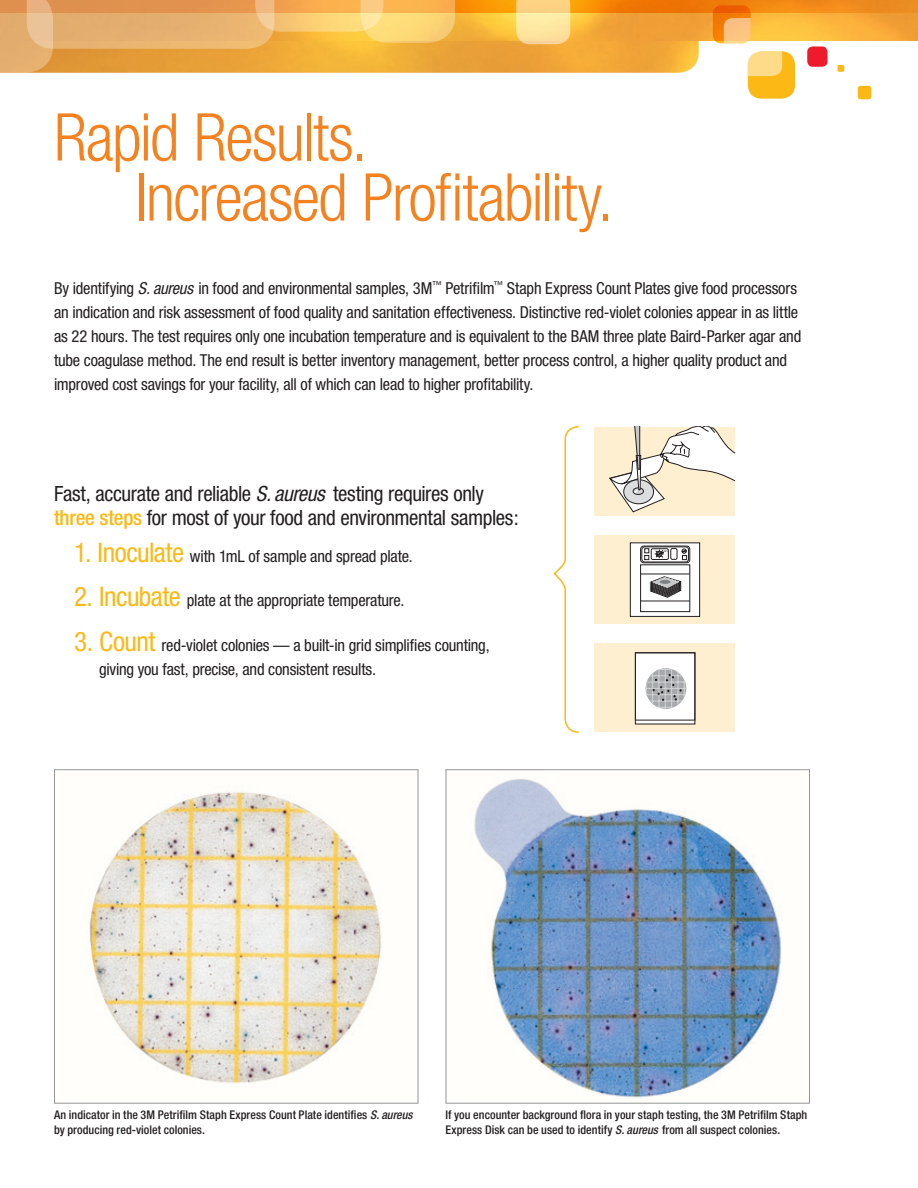
<style>
.page{position:relative;width:918px;height:1188px;background:#fff}
.page>*{position:absolute;margin:0;border:0;box-sizing:border-box;transform-origin:0 0}
.t1{font:300 condensed 66px "Helvetica Neue";letter-spacing:-.025em;color:#f58220}
.t2{font:condensed 21px/24px "Helvetica Neue";letter-spacing:-.015em;color:#231f20}
.t3{font:condensed 16.5px/24px "Helvetica Neue";letter-spacing:-.015em;color:#231f20}
.t4{font:500 condensed 12px/15px "Helvetica Neue";letter-spacing:.005em;color:#231f20}
.s1{font-style:italic}
.s2{font-weight:500;color:#fcb814}
.s3{font-size:27px;color:#fcb814}
</style>
<div class="page">
<img style="left:89px;top:791px;width:292px;height:296px">
<div style="left:54px;top:769px;width:365px;height:335px;border:1px solid #939598"></div>
<img style="left:473px;top:779px;width:309px;height:319px">
<div style="left:446px;top:769px;width:364px;height:335px;border:1px solid #939598"></div>
<div style="left:595px;top:427px;width:140px;height:89px;background:#feefd0"></div>
<svg style="left:609px;top:427px;width:126px;height:86px"></svg>
<div style="left:595px;top:535px;width:140px;height:89px;background:#feefd0"></div>
<svg style="left:630px;top:542px;width:70px;height:75px;background:#c8c7c7"></svg>
<svg style="left:660px;top:580px;width:11px;height:4px"></svg>
<div style="left:595px;top:643px;width:140px;height:89px;background:#feefd0"></div>
<div style="left:635px;top:652px;width:60px;height:72px;background:#fff"></div>
<div style="left:646px;top:668px;width:40px;height:41px;background:#a8a9ad;border-radius:50%"></div>
<div style="left:635px;top:652px;width:60px;height:69px;border:1px solid #231f20"></div>
<hr style="left:646px;top:669px;width:40px;height:1px;background:#d1d2d4">
<hr style="left:646px;top:676px;width:40px;height:1px;background:#d1d2d4">
<hr style="left:646px;top:682px;width:40px;height:1px;background:#d1d2d4">
<hr style="left:646px;top:688px;width:40px;height:1px;background:#d1d2d4">
<hr style="left:646px;top:694px;width:40px;height:1px;background:#d1d2d4">
<hr style="left:646px;top:701px;width:40px;height:1px;background:#d1d2d4">
<hr style="left:646px;top:707px;width:40px;height:1px;background:#d1d2d4">
<hr style="left:646px;top:668px;width:1px;height:41px;background:#d1d2d4">
<hr style="left:652px;top:668px;width:1px;height:41px;background:#d1d2d4">
<hr style="left:659px;top:668px;width:1px;height:41px;background:#d1d2d4">
<hr style="left:665px;top:668px;width:1px;height:41px;background:#d1d2d4">
<hr style="left:671px;top:668px;width:1px;height:41px;background:#d1d2d4">
<hr style="left:678px;top:668px;width:1px;height:41px;background:#d1d2d4">
<hr style="left:684px;top:668px;width:1px;height:41px;background:#d1d2d4">
<svg style="left:653px;top:674px;width:29px;height:27px"></svg>
<svg style="left:553px;top:425px;width:26px;height:308px"></svg>
<img style="left:455px;top:40px;width:244px;height:33px">
<img style="left:455px;top:14px;width:463px;height:26px">
<svg style="left:455px;top:0;width:463px;height:14px;background:#f28a11"></svg>
<svg style="left:516px;top:0;width:54px;height:44px;background:#fcdd94"></svg>
<svg style="left:0;top:0;width:455px;height:73px;background:#ecb059"></svg>
<div style="left:748px;top:51px;width:47px;height:48px;background:#fcb814;border-radius:14px"></div>
<svg style="left:748px;top:51px;width:34px;height:25px"></svg>
<svg style="left:713px;top:5px;width:38px;height:38px"></svg>
<svg style="left:724px;top:18px;width:27px;height:25px"></svg>
<div style="left:807px;top:46px;width:21px;height:21px;background:#ee1b2d;border-radius:5px"></div>
<div style="left:858px;top:86px;width:13px;height:13px;background:#fcb814;border-radius:3px"></div>
<div style="left:838px;top:65px;width:6px;height:7px;background:#fcb814;border-radius:2px"></div>
<p class="t1" style="left:54px;top:99px;width:315px">Rapid Results.</p>
<p class="t1" style="left:135px;top:159px;width:480px">Increased Profitability.</p>
<p class="t3" style="left:54px;top:276px;width:749px">By identifying <span class="s1">S. aureus</span> in food and environmental samples, 3M<sup>™</sup> Petrifilm<sup>™</sup> Staph Express Count Plates give food processors an indication and risk assessment of food quality and sanitation effectiveness. Distinctive red-violet colonies appear in as little as 22 hours. The test requires only one incubation temperature and is equivalent to the BAM three plate Baird-Parker agar and tube coagulase method. The end result is better inventory management, better process control, a higher quality product and improved cost savings for your facility, all of which can lead to higher profitability.</p>
<p class="t2" style="left:54px;top:481px;width:466px">Fast, accurate and reliable <span class="s1">S. aureus</span> testing requires only <span class="s2">three steps</span> for most of your food and environmental samples:</p>
<p class="t3" style="left:74px;top:544px;width:340px"><span class="s3">1. Inoculate</span> with 1mL of sample and spread plate.</p>
<p class="t3" style="left:74px;top:588px;width:332px"><span class="s3">2. Incubate</span> plate at the appropriate temperature.</p>
<p class="t3" style="left:99px;top:633px;width:392px;text-indent:-25px"><span class="s3">3. Count</span> red-violet colonies — a built-in grid simplifies counting, giving you fast, precise, and consistent results.</p>
<p class="t4" style="left:54px;top:1107px;width:360px">An indicator in the 3M Petrifilm Staph Express Count Plate identifies <span class="s1">S. aureus </span>by producing red-violet colonies.</p>
<p class="t4" style="left:446px;top:1107px;width:363px">If you encounter background flora in your staph testing, the 3M Petrifilm Staph<br>Express Disk can be used to identify <span class="s1">S. aureus</span> from all suspect colonies.</p>
</div>
